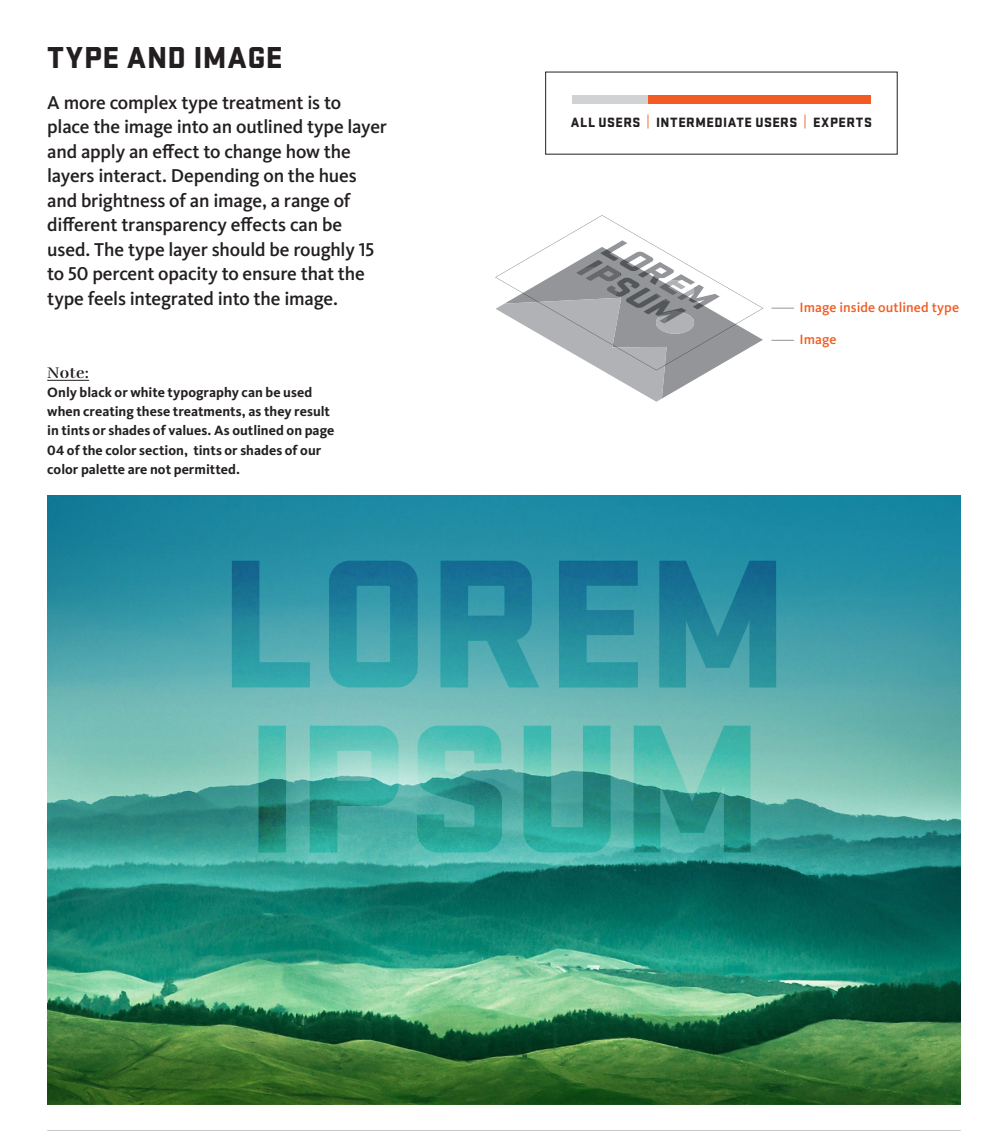
<style>
.page{position:relative;width:1008px;height:1131px;background:#fff}
.page>*{position:absolute;margin:0;border:0;box-sizing:border-box;transform-origin:0 0}
.Header_1{font:900 31.5px "Stratum 2";letter-spacing:.025em;color:#231f20}
.Intro{font:500 19.25px/24.5px "Kievit Pro";letter-spacing:-.01em;color:#231f20}
.Note_header{font:15.75px "Rufina Stencil Bold";color:#231f20}
.Note_copy{font:700 14px/19.2px "Kievit Pro";letter-spacing:.005em;color:#231f20}
.Section_Title{font:900 14px "Stratum 2";letter-spacing:.035em;color:#231f20}
.Label_-_small_-_oran{font:500 14px "Kievit Pro";letter-spacing:.005em;color:#f25b21}
.s1{font-family:"Kievit Pro";font-weight:400;color:#f25b21}
</style>
<div class="page">
<img style="left:47px;top:495px;width:914px;height:609px">
<img style="left:232px;top:560px;width:544px;height:292px">
<div style="left:572px;top:95px;width:299px;height:9px;background:#d1d2d4"></div>
<div style="left:648px;top:95px;width:223px;height:9px;background:#f25b21"></div>
<svg style="left:495px;top:215px;width:268px;height:187px"></svg>
<hr style="left:47px;top:380px;width:42px;height:1px;background:#231f20">
<svg style="left:772px;top:340px;width:22px;height:1px"></svg>
<svg style="left:772px;top:308px;width:22px;height:1px"></svg>
<hr style="left:47px;top:1130px;width:914px;height:1px;background:#231f20">
<p class="Header_1" style="left:47px;top:35px;width:237px">TYPE AND IMAGE</p>
<p class="Intro" style="left:47px;top:90px;width:341px">A more complex type treatment is to place the image into an outlined type layer and apply an effect to change how the layers interact. Depending on the hues and brightness of an image, a range of different transparency effects can be used. The type layer should be roughly 15 to 50 percent opacity to ensure that the type feels integrated into the image.</p>
<p class="Note_header" style="left:47px;top:363px;width:43px">Note:</p>
<p class="Note_copy" style="left:47px;top:382px;width:289px">Only black or white typography can be used when creating these treatments, as they result in tints or shades of values. As outlined on page 04 of the color section, tints or shades of our color palette are not permitted.</p>
<p class="Section_Title" style="left:571px;top:112px;width:303px">ALL USERS <span class="s1">|</span> INTERMEDIATE USERS <span class="s1">|</span> EXPERTS</p>
<p class="Label_-_small_-_oran" style="left:799px;top:298px;width:161px">Image inside outlined type</p>
<p class="Label_-_small_-_oran" style="left:799px;top:331px;width:39px">Image</p>
</div>
